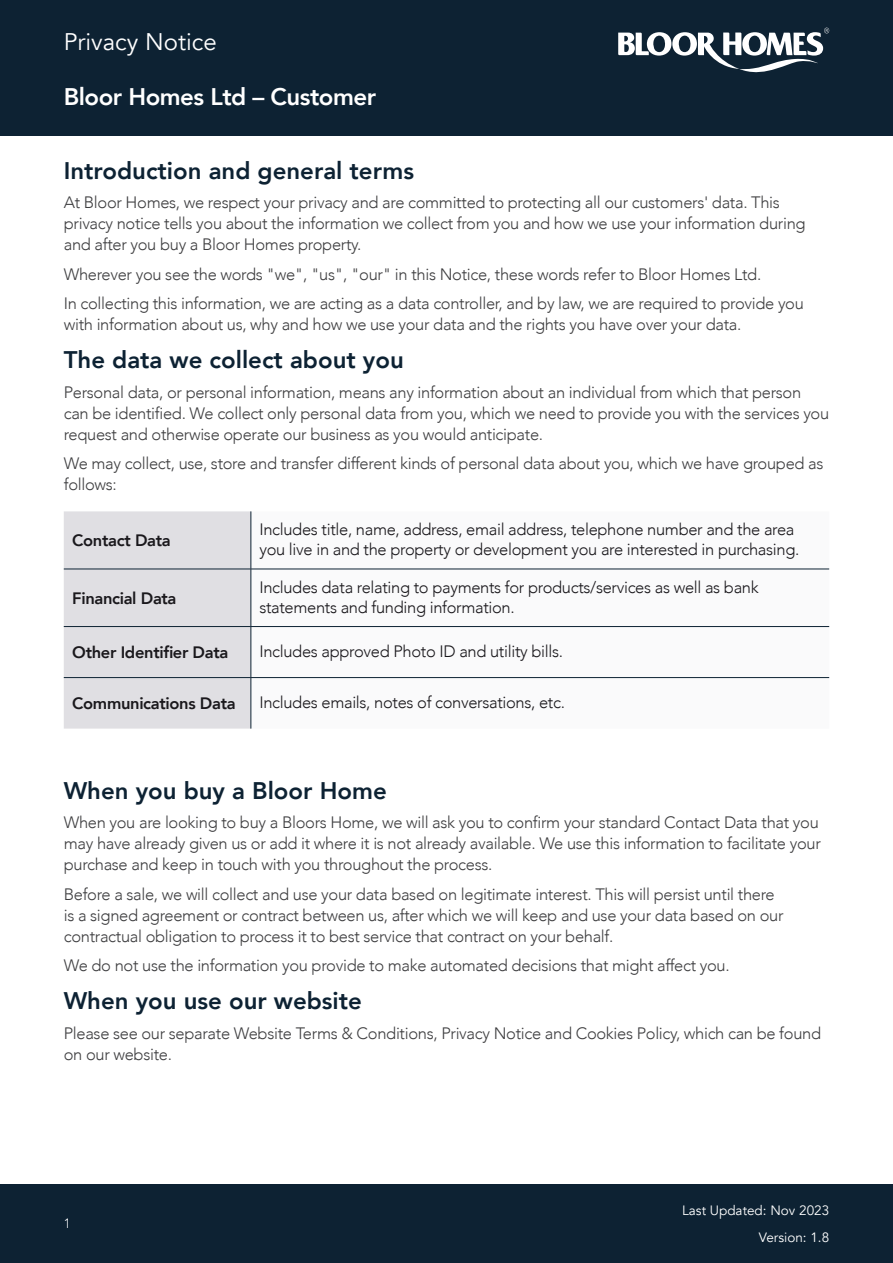
<style>
.page{position:relative;width:893px;height:1263px;background:#fff}
.page>*{position:absolute;margin:0;border:0;box-sizing:border-box;transform-origin:0 0}
.Body_text{font:800 24px "Avenir";color:#0d2233}
.Small_page_heading{font:800 24px "Avenir";letter-spacing:-.02em;color:#fff}
.Small_page_heading-2{font:24px "Avenir";color:#fff}
.Body_text-2{font:300 16.5px/21px "Avenir";letter-spacing:-.02em;color:#3e3e40}
.Table_Body_copy{font:300 16.5px/19.8px "Avenir";letter-spacing:-.02em;color:#1a181c}
.Table_Body_copy-2{font:800 16.5px "Avenir";letter-spacing:-.02em;color:#1a181c}
.Small_page_heading-3{font:13.5px "Avenir";color:#fff}
.t1{font:300 13.5px "Avenir";color:#fff}
</style>
<div class="page">
<div style="left:0;top:0;width:893px;height:136px;background:#0d2233"></div>
<svg style="left:618px;top:28px;width:211px;height:45px"></svg>
<div style="left:0;top:1184px;width:893px;height:79px;background:#0d2233"></div>
<div style="left:64px;top:511px;width:187px;height:218px;background:#e0dfe3"></div>
<svg style="left:252px;top:568px;width:577px;height:111px"></svg>
<hr style="left:251px;top:511px;width:1px;height:58px;background:#0d2233">
<hr style="left:64px;top:569px;width:187px;height:1px;background:#0d2233">
<hr style="left:251px;top:569px;width:1px;height:57px;background:#0d2233">
<hr style="left:251px;top:569px;width:578px;height:1px;background:#0d2233">
<hr style="left:64px;top:626px;width:187px;height:1px;background:#0d2233">
<hr style="left:251px;top:627px;width:1px;height:50px;background:#0d2233">
<hr style="left:251px;top:626px;width:578px;height:1px;background:#0d2233">
<hr style="left:64px;top:677px;width:187px;height:1px;background:#0d2233">
<hr style="left:251px;top:678px;width:1px;height:51px;background:#0d2233">
<hr style="left:251px;top:677px;width:578px;height:1px;background:#0d2233">
<p class="Small_page_heading-2" style="left:64px;top:27px;width:154px">Privacy Notice</p>
<p class="Small_page_heading" style="left:64px;top:78px;width:314px">Bloor Homes Ltd – Customer</p>
<p class="Body_text" style="left:64px;top:152px;width:352px">Introduction and general terms</p>
<p class="Body_text-2" style="left:64px;top:192px;width:743px">At Bloor Homes, we respect your privacy and are committed to protecting all our customers' data. This privacy notice tells you about the information we collect from you and how we use your information during and after you buy a Bloor Homes property.</p>
<p class="Body_text-2" style="left:64px;top:263px;width:699px">Wherever you see the words "we", "us", "our" in this Notice, these words refer to Bloor Homes Ltd.</p>
<p class="Body_text-2" style="left:64px;top:293px;width:742px">In collecting this information, we are acting as a data controller, and by law, we are required to provide you with information about us, why and how we use your data and the rights you have over your data.</p>
<p class="Body_text" style="left:64px;top:341px;width:341px">The data we collect about you</p>
<p class="Body_text-2" style="left:64px;top:381px;width:767px">Personal data, or personal information, means any information about an individual from which that person can be identified. We collect only personal data from you, which we need to provide you with the services you request and otherwise operate our business as you would anticipate.</p>
<p class="Body_text-2" style="left:64px;top:453px;width:761px">We may collect, use, store and transfer different kinds of personal data about you, which we have grouped as follows:</p>
<p class="Table_Body_copy-2" style="left:72px;top:528px;width:100px">Contact Data</p>
<p class="Table_Body_copy" style="left:259px;top:520px;width:541px">Includes title, name, address, email address, telephone number and the area you live in and the property or development you are interested in purchasing.</p>
<p class="Table_Body_copy-2" style="left:72px;top:585px;width:106px">Financial Data</p>
<p class="Table_Body_copy" style="left:259px;top:577px;width:501px">Includes data relating to payments for products/services as well as bank statements and funding information.</p>
<p class="Table_Body_copy-2" style="left:72px;top:640px;width:158px">Other Identifier Data</p>
<p class="Table_Body_copy" style="left:259px;top:641px;width:305px">Includes approved Photo ID and utility bills.</p>
<p class="Table_Body_copy-2" style="left:72px;top:691px;width:165px">Communications Data</p>
<p class="Table_Body_copy" style="left:259px;top:693px;width:307px">Includes emails, notes of conversations, etc.</p>
<p class="Body_text" style="left:64px;top:771px;width:324px">When you buy a Bloor Home</p>
<p class="Body_text-2" style="left:64px;top:812px;width:759px">When you are looking to buy a Bloors Home, we will ask you to confirm your standard Contact Data that you may have already given us or add it where it is not already available. We use this information to facilitate your purchase and keep in touch with you throughout the process.</p>
<p class="Body_text-2" style="left:64px;top:883px;width:721px">Before a sale, we will collect and use your data based on legitimate interest. This will persist until there is a signed agreement or contract between us, after which we will keep and use your data based on our contractual obligation to process it to best service that contract on your behalf.</p>
<p class="Body_text-2" style="left:64px;top:955px;width:667px">We do not use the information you provide to make automated decisions that might affect you.</p>
<p class="Body_text" style="left:64px;top:982px;width:300px">When you use our website</p>
<p class="Body_text-2" style="left:64px;top:1022px;width:759px">Please see our separate Website Terms &amp; Conditions, Privacy Notice and Cookies Policy, which can be found on our website.</p>
<p class="t1" style="left:64px;top:1216px;width:9px">1</p>
<p class="Small_page_heading-3" style="left:682px;top:1202px;width:149px">Last Updated: Nov 2023</p>
<p class="Small_page_heading-3" style="left:759px;top:1229px;width:72px">Version: 1.8</p>
</div>
